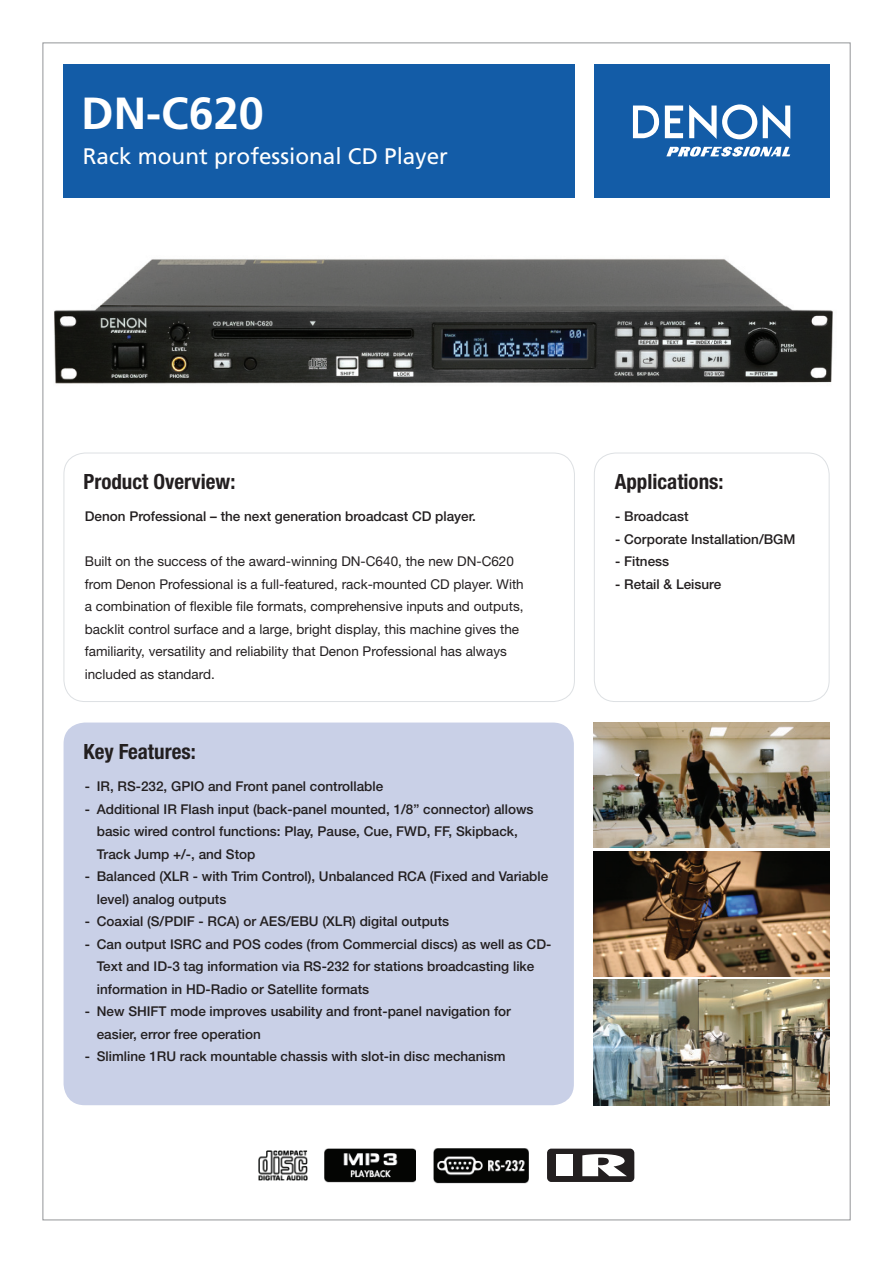
<style>
.page{position:relative;width:893px;height:1263px;background:#fff}
.page>*{position:absolute;margin:0;border:0;box-sizing:border-box;transform-origin:0 0}
.t1{font:700 45px "Frutiger";color:#fff}
.t2{font:22.5px "Frutiger";color:#fff}
.t3{font:700 condensed 21px "Helvetica Neue";color:#231f20}
.t4{font:500 13.5px/22.5px "Helvetica Neue";color:#231f20}
.t5{font:13.5px/22.5px "Helvetica Neue";color:#231f20}
</style>
<div class="page">
<div style="left:64px;top:64px;width:511px;height:133px;background:#135ca7"></div>
<div style="left:594px;top:64px;width:235px;height:133px;background:#135ca7"></div>
<svg style="left:689px;top:105px;width:27px;height:34px"></svg>
<svg style="left:665px;top:106px;width:18px;height:32px"></svg>
<svg style="left:763px;top:105px;width:27px;height:34px"></svg>
<svg style="left:633px;top:106px;width:26px;height:32px"></svg>
<svg style="left:722px;top:104px;width:35px;height:35px"></svg>
<svg style="left:666px;top:147px;width:124px;height:10px"></svg>
<img style="left:54px;top:258px;width:779px;height:126px">
<div style="left:64px;top:453px;width:511px;height:249px;border:1px solid #dde0e3;border-radius:21px"></div>
<div style="left:594px;top:453px;width:235px;height:249px;border:1px solid #dde0e3;border-radius:21px"></div>
<div style="left:64px;top:723px;width:510px;height:382px;background:#c9d0e7;border-radius:21px"></div>
<img style="left:594px;top:723px;width:235px;height:125px">
<img style="left:594px;top:851px;width:235px;height:126px">
<img style="left:594px;top:980px;width:235px;height:125px">
<img style="left:259px;top:1151px;width:48px;height:29px">
<img style="left:324px;top:1148px;width:92px;height:35px">
<img style="left:434px;top:1149px;width:94px;height:34px">
<svg style="left:547px;top:1149px;width:87px;height:33px"></svg>
<h1 class="t1" style="left:81px;top:95px;width:184px">DN-C620</h1>
<h2 class="t2" style="left:83px;top:148px;width:367px">Rack mount professional CD Player</h2>
<h3 class="t3" style="left:83px;top:474px;width:153px">Product Overview:</h3>
<p class="t4" style="left:85px;top:507px;width:393px">Denon Professional – the next generation broadcast CD player.</p>
<p class="t5" style="left:85px;top:552px;width:440px">Built on the success of the award-winning DN-C640, the new DN-C620 from Denon Professional is a full-featured, rack-mounted CD player. With a combination of flexible file formats, comprehensive inputs and outputs, backlit control surface and a large, bright display, this machine gives the familiarity, versatility and reliability that Denon Professional has always included as standard.</p>
<h3 class="t3" style="left:83px;top:744px;width:114px">Key Features:</h3>
<p class="t4" style="left:85px;top:776px;width:300px">- IR, RS-232, GPIO and Front panel controllable</p>
<p class="t4" style="left:97px;top:799px;width:438px;text-indent:-12px">- Additional IR Flash input (back-panel mounted, 1/8” connector) allows basic wired control functions: Play, Pause, Cue, FWD, FF, Skipback,<br>Track Jump +/-, and Stop</p>
<p class="t4" style="left:97px;top:866px;width:453px;text-indent:-12px">- Balanced (XLR - with Trim Control), Unbalanced RCA (Fixed and Variable level) analog outputs</p>
<p class="t4" style="left:85px;top:911px;width:366px">- Coaxial (S/PDIF - RCA) or AES/EBU (XLR) digital outputs</p>
<p class="t4" style="left:97px;top:934px;width:456px;text-indent:-12px">- Can output ISRC and POS codes (from Commercial discs) as well as CD-<br>Text and ID-3 tag information via RS-232 for stations broadcasting like information in HD-Radio or Satellite formats</p>
<p class="t4" style="left:97px;top:1001px;width:416px;text-indent:-12px">- New SHIFT mode improves usability and front-panel navigation for easier, error free operation</p>
<p class="t4" style="left:85px;top:1046px;width:422px">- Slimline 1RU rack mountable chassis with slot-in disc mechanism</p>
<h3 class="t3" style="left:615px;top:474px;width:110px">Applications:</h3>
<p class="t4" style="left:615px;top:507px;width:75px">- Broadcast</p>
<p class="t4" style="left:615px;top:529px;width:182px">- Corporate Installation/BGM</p>
<p class="t4" style="left:615px;top:552px;width:56px">- Fitness</p>
<p class="t4" style="left:615px;top:574px;width:108px">- Retail &amp; Leisure</p>
</div>
